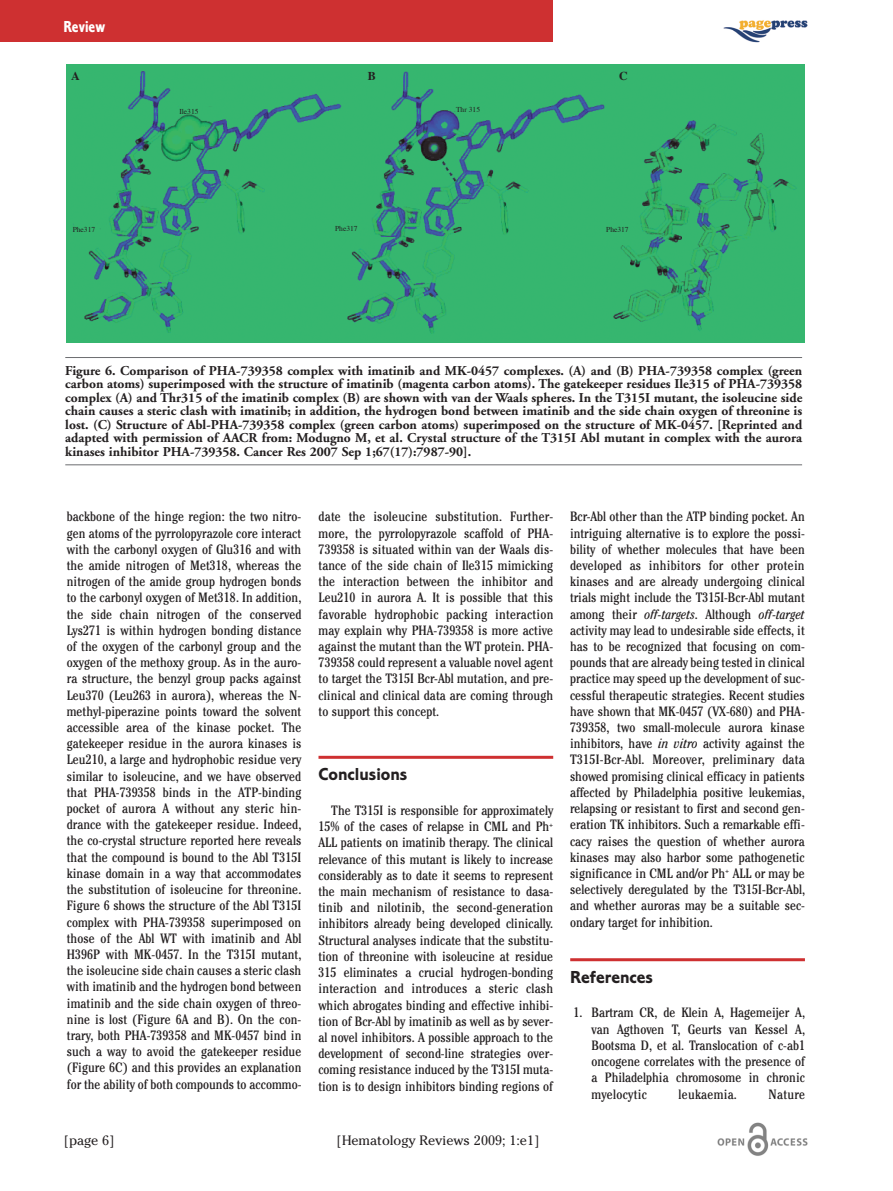
<style>
.page{position:relative;width:893px;height:1191px;background:#fff}
.page>*{position:absolute;margin:0;border:0;box-sizing:border-box;transform-origin:0 0}
.t1{font:18px "Corinthian Bold Plain";color:#231f20}
.t2{font:16.5px "Corinthian Bold Condensed Plain";color:#fff}
.t3{font:condensed 13.5px/16.2px "Cheltenham";color:#231f20;text-align:justify}
.t4{font:700 13.5px/13.5px "Adobe Garamond";color:#231f20;text-align:justify}
.t5{font:13.5px "Cheltenham";color:#231f20}
.t6{font:condensed 13.5px "Cheltenham";letter-spacing:.02em;color:#231f20}
.t7{font:700 12px "Times";color:#231f20}
.t8{font:7.5px "Times";color:#231f20}
.s1{font-style:italic}
</style>
<div class="page">
<hr style="left:318px;top:756px;width:235px;height:3px;background:#ce3031">
<hr style="left:570px;top:958px;width:235px;height:3px;background:#ce3031">
<div style="left:0;top:0;width:553px;height:42px;background:#ce3031"></div>
<img style="left:717px;top:1123px;width:91px;height:33px">
<img style="left:723px;top:20px;width:84px;height:23px">
<img style="left:66px;top:65px;width:738px;height:278px">
<hr style="left:65px;top:357px;width:737px;height:1px;background:#6c6d70">
<hr style="left:65px;top:464px;width:737px;height:1px;background:#6c6d70">
<p class="t2" style="left:63px;top:21px;width:43px">Review</p>
<p class="t7" style="left:71px;top:71px;width:10px">A</p>
<p class="t7" style="left:368px;top:71px;width:10px">B</p>
<p class="t7" style="left:619px;top:71px;width:10px">C</p>
<p class="t8" style="left:179px;top:108px;width:21px">Ile315</p>
<p class="t8" style="left:456px;top:107px;width:26px">Thr 315</p>
<p class="t8" style="left:73px;top:226px;width:24px">Phe317</p>
<p class="t8" style="left:335px;top:226px;width:24px">Phe317</p>
<p class="t8" style="left:606px;top:226px;width:24px">Phe317</p>
<p class="t4" style="left:65px;top:365px;width:738px">Figure 6. Comparison of PHA-739358 complex with imatinib and MK-0457 complexes. (A) and (B) PHA-739358 complex (green carbon atoms) superimposed with the structure of imatinib (magenta carbon atoms). The gatekeeper residues Ile315 of PHA-739358 complex (A) and Thr315 of the imatinib complex (B) are shown with van der Waals spheres. In the T315I mutant, the isoleucine side chain causes a steric clash with imatinib; in addition, the hydrogen bond between imatinib and the side chain oxygen of threonine is lost. (C) Structure of Abl-PHA-739358 complex (green carbon atoms) superimposed on the structure of MK-0457. [Reprinted and adapted with permission of AACR from: Modugno M, et al. Crystal structure of the T315I Abl mutant in complex with the aurora kinases inhibitor PHA-739358. Cancer Res 2007 Sep 1;67(17):7987-90].</p>
<p class="t3" style="left:67px;top:510px;width:236px">backbone of the hinge region: the two nitro&shy;gen atoms of the pyrrolopyrazole core interact with the carbonyl oxygen of Glu316 and with the amide nitrogen of Met318, whereas the nitrogen of the amide group hydrogen bonds to the carbonyl oxygen of Met318. In addition, the side chain nitrogen of the conserved Lys271 is within hydrogen bonding distance of the oxygen of the carbonyl group and the oxygen of the methoxy group. As in the auro&shy;ra structure, the benzyl group packs against Leu370 (Leu263 in aurora), whereas the N&shy;methyl-piperazine points toward the solvent accessible area of the kinase pocket. The gatekeeper residue in the aurora kinases is Leu210, a large and hydrophobic residue very similar to isoleucine, and we have observed that PHA-739358 binds in the ATP-binding pocket of aurora A without any steric hin&shy;drance with the gatekeeper residue. Indeed, the co-crystal structure reported here reveals that the compound is bound to the Abl T315I kinase domain in a way that accommodates the substitution of isoleucine for threonine.<br>Figure 6 shows the structure of the Abl T315I complex with PHA-739358 superimposed on those of the Abl WT with imatinib and Abl H396P with MK-0457. In the T315I mutant, the isoleucine side chain causes a steric clash with imatinib and the hydrogen bond between imatinib and the side chain oxygen of threo&shy;nine is lost (Figure 6A and B). On the con&shy;trary, both PHA-739358 and MK-0457 bind in such a way to avoid the gatekeeper residue (Figure 6C) and this provides an explanation for the ability of both compounds to accommo-</p>
<p class="t3" style="left:319px;top:510px;width:236px">date the isoleucine substitution. Further - more, the pyrrolopyrazole scaffold of PHA-739358 is situated within van der Waals dis&shy;tance of the side chain of Ile315 mimicking the interaction between the inhibitor and Leu210 in aurora A. It is possible that this favorable hydrophobic packing interaction may explain why PHA-739358 is more active against the mutant than the WT protein. PHA-739358 could represent a valuable novel agent to target the T315I Bcr-Abl mutation, and pre&shy;clinical and clinical data are coming through to support this concept.</p>
<h1 class="t1" style="left:318px;top:768px;width:90px">Conclusions</h1>
<p class="t3" style="left:318px;top:803px;width:236px;text-indent:13px">The T315I is responsible for approximately 15% of the cases of relapse in CML and Ph<sup>+ </sup>ALL patients on imatinib therapy. The clinical relevance of this mutant is likely to increase considerably as to date it seems to represent the main mechanism of resistance to dasa&shy;tinib and nilotinib, the second-generation inhibitors already being developed clinically.<br>Structural analyses indicate that the substitu&shy;tion of threonine with isoleucine at residue 315 eliminates a crucial hydrogen-bonding interaction and introduces a steric clash which abrogates binding and effective inhibi&shy;tion of Bcr-Abl by imatinib as well as by sever&shy;al novel inhibitors. A possible approach to the development of second-line strategies over&shy;coming resistance induced by the T315I muta&shy;tion is to design inhibitors binding regions of</p>
<p class="t5" style="left:64px;top:1132px;width:52px">[page 6]</p>
<p class="t5" style="left:337px;top:1132px;width:204px">[Hematology Reviews 2009; 1:e1]</p>
<p class="t3" style="left:570px;top:510px;width:237px">Bcr-Abl other than the ATP binding pocket. An intriguing alternative is to explore the possi&shy;bility of whether molecules that have been developed as inhibitors for other protein kinases and are already undergoing clinical trials might include the T315I-Bcr-Abl mutant among their <span class="s1">off-targets</span>. Although <span class="s1">off-target </span>activity may lead to undesirable side effects, it has to be recognized that focusing on com&shy;pounds that are already being tested in clinical practice may speed up the development of suc&shy;cessful therapeutic strategies. Recent studies have shown that MK-0457 (VX-680) and PHA-739358, two small-molecule aurora kinase inhibitors, have <span class="s1">in vitro</span> activity against the T315I-Bcr-Abl. Moreover, preliminary data showed promising clinical efficacy in patients affected by Philadelphia positive leukemias, relapsing or resistant to first and second gen&shy;eration TK inhibitors. Such a remarkable effi&shy;cacy raises the question of whether aurora kinases may also harbor some pathogenetic significance in CML and/or Ph<sup>+</sup> ALL or may be selectively deregulated by the T315I-Bcr-Abl, and whether auroras may be a suitable sec&shy;ondary target for inhibition.</p>
<h1 class="t1" style="left:570px;top:970px;width:84px">References</h1>
<p class="t3" style="left:591px;top:1006px;width:215px;text-indent:-18px">1. Bartram CR, de Klein A, Hagemeijer A, van Agthoven T, Geurts van Kessel A, Bootsma D, et al. Translocation of c-ab1 oncogene correlates with the presence of a Philadelphia chromosome in chronic myelocytic</p>
<p class="t6" style="left:679px;top:1089px;width:60px">leukaemia.</p>
<p class="t3" style="left:769px;top:1087px;width:38px">Nature</p>
</div>
